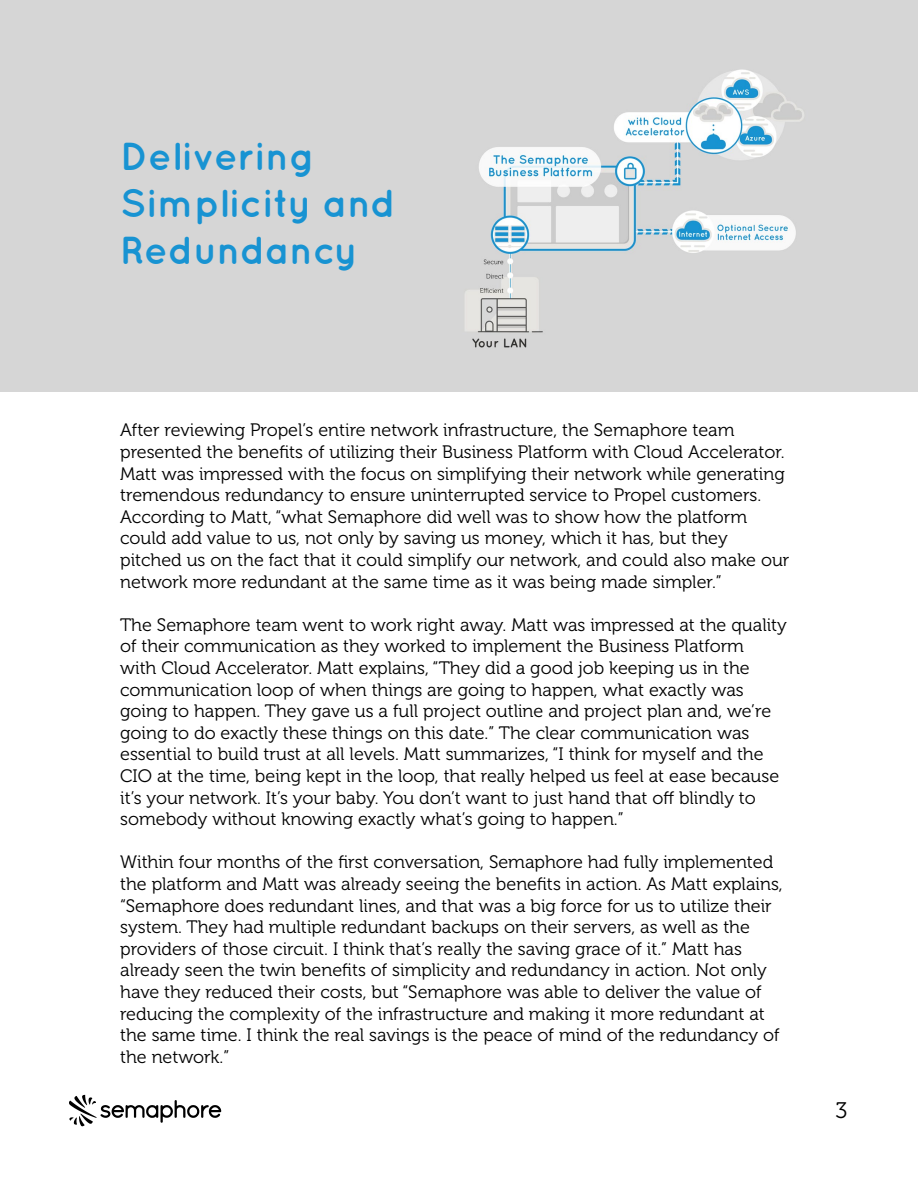
<style>
.page{position:relative;width:918px;height:1188px;background:#fff}
.page>*{position:absolute;margin:0;border:0;box-sizing:border-box;transform-origin:0 0}
.t1{font:700 39px/46.8px "Quicksand";color:#1893d2}
.t2{font:22.5px "Museo 300";color:#000101}
.t3{font:18px/21.6px "Museo 300";color:#000101}
</style>
<div class="page">
<div style="left:0;top:0;width:918px;height:391px;background:#d6d6d6"></div>
<img style="left:465px;top:69px;width:339px;height:279px">
<svg style="left:69px;top:1095px;width:152px;height:31px"></svg>
<p class="t1" style="left:120px;top:132px;width:277px">Delivering<br>Simplicity and<br>Redundancy</p>
<p class="t3" style="left:120px;top:420px;width:671px">After reviewing Propel’s entire network infrastructure, the Semaphore team presented the benefits of utilizing their Business Platform with Cloud Accelerator.<br>Matt was impressed with the focus on simplifying their network while generating tremendous redundancy to ensure uninterrupted service to Propel customers.<br>According to Matt, “what Semaphore did well was to show how the platform could add value to us, not only by saving us money, which it has, but they pitched us on the fact that it could simplify our network, and could also make our network more redundant at the same time as it was being made simpler.”</p>
<p class="t3" style="left:120px;top:614px;width:668px">The Semaphore team went to work right away. Matt was impressed at the quality of their communication as they worked to implement the Business Platform<br>with Cloud Accelerator. Matt explains, “They did a good job keeping us in the communication loop of when things are going to happen, what exactly was going to happen. They gave us a full project outline and project plan and, we’re going to do exactly these things on this date.” The clear communication was essential to build trust at all levels. Matt summarizes, “I think for myself and the CIO at the time, being kept in the loop, that really helped us feel at ease because it’s your network. It’s your baby. You don’t want to just hand that off blindly to somebody without knowing exactly what’s going to happen.”</p>
<p class="t3" style="left:120px;top:852px;width:664px">Within four months of the first conversation, Semaphore had fully implemented the platform and Matt was already seeing the benefits in action. As Matt explains, “Semaphore does redundant lines, and that was a big force for us to utilize their system. They had multiple redundant backups on their servers, as well as the providers of those circuit. I think that’s really the saving grace of it.” Matt has already seen the twin benefits of simplicity and redundancy in action. Not only have they reduced their costs, but “Semaphore was able to deliver the value of reducing the complexity of the infrastructure and making it more redundant at the same time. I think the real savings is the peace of mind of the redundancy of the network.”</p>
<p class="t2" style="left:835px;top:1099px;width:14px">3</p>
</div>
